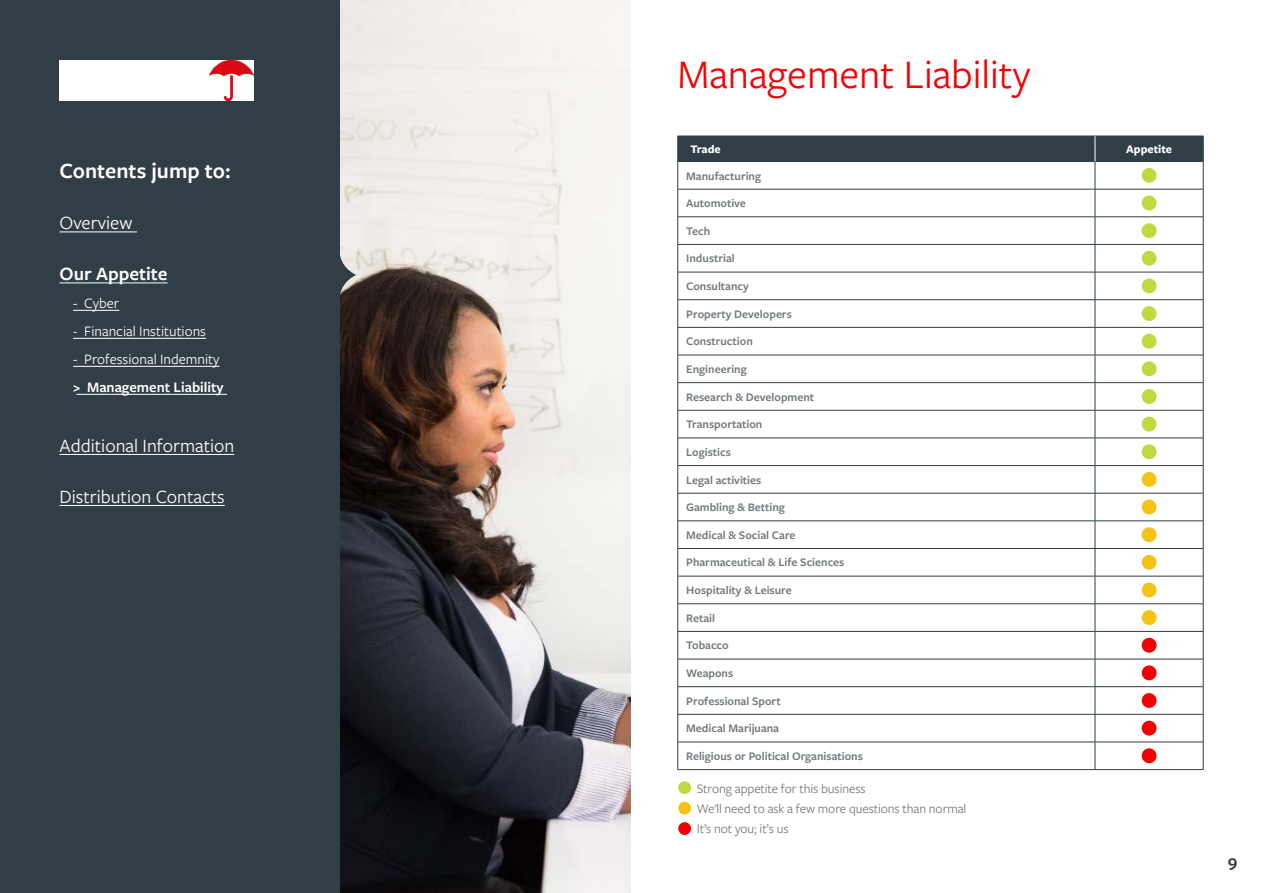
<style>
.page{position:relative;width:1263px;height:893px;background:#fff}
.page>*{position:absolute;margin:0;border:0;box-sizing:border-box;transform-origin:0 0}
.t1{font:42px "Freight Sans Pro";color:#f50002}
.t2{font:600 22.5px "Freight Sans Pro";color:#fff}
.t3{font:19.5px "Freight Sans Pro";color:#fff}
.t4{font:600 19.5px "Freight Sans Pro";color:#fff}
.t5{font:600 18px "Freight Sans Pro";color:#313e46}
.t6{font:15px "Freight Sans Pro";color:#fff}
.t7{font:600 15px "Freight Sans Pro";color:#fff}
.t8{font:13.5px/20.4px "Freight Sans Pro";letter-spacing:-.01em;color:#73797c}
.t9{font:600 12px "Freight Sans Pro";color:#73797c}
.t10{font:700 12px "Freight Sans Pro";color:#fff}
</style>
<div class="page">
<div style="left:0;top:0;width:340px;height:893px;background:#313e46"></div>
<img style="left:60px;top:61px;width:194px;height:39px">
<img style="left:340px;top:0;width:290px;height:893px">
<hr style="left:677px;top:769px;width:418px;height:1px;background:#313e46">
<hr style="left:1095px;top:769px;width:108px;height:1px;background:#313e46">
<svg style="left:677px;top:136px;width:527px;height:633px"></svg>
<div style="left:1142px;top:168px;width:14px;height:15px;background:#c1d841;border-radius:50%"></div>
<div style="left:1142px;top:196px;width:14px;height:14px;background:#c1d841;border-radius:50%"></div>
<div style="left:1142px;top:223px;width:14px;height:15px;background:#c1d841;border-radius:50%"></div>
<div style="left:1142px;top:251px;width:14px;height:15px;background:#c1d841;border-radius:50%"></div>
<div style="left:1142px;top:278px;width:14px;height:15px;background:#c1d841;border-radius:50%"></div>
<div style="left:1142px;top:306px;width:14px;height:15px;background:#c1d841;border-radius:50%"></div>
<div style="left:1142px;top:334px;width:14px;height:15px;background:#c1d841;border-radius:50%"></div>
<div style="left:1142px;top:361px;width:14px;height:15px;background:#c1d841;border-radius:50%"></div>
<div style="left:1142px;top:389px;width:14px;height:15px;background:#c1d841;border-radius:50%"></div>
<div style="left:1142px;top:417px;width:14px;height:15px;background:#c1d841;border-radius:50%"></div>
<div style="left:1142px;top:444px;width:14px;height:15px;background:#c1d841;border-radius:50%"></div>
<div style="left:1142px;top:472px;width:14px;height:15px;background:#f5c318;border-radius:50%"></div>
<div style="left:1142px;top:500px;width:14px;height:14px;background:#f5c318;border-radius:50%"></div>
<div style="left:1142px;top:527px;width:14px;height:15px;background:#f5c318;border-radius:50%"></div>
<div style="left:1142px;top:555px;width:14px;height:15px;background:#f5c318;border-radius:50%"></div>
<div style="left:1142px;top:582px;width:14px;height:15px;background:#f5c318;border-radius:50%"></div>
<div style="left:1142px;top:610px;width:14px;height:15px;background:#f5c318;border-radius:50%"></div>
<div style="left:1142px;top:638px;width:14px;height:15px;background:#f50002;border-radius:50%"></div>
<div style="left:1142px;top:665px;width:14px;height:15px;background:#f50002;border-radius:50%"></div>
<div style="left:1142px;top:693px;width:14px;height:15px;background:#f50002;border-radius:50%"></div>
<div style="left:1142px;top:721px;width:14px;height:15px;background:#f50002;border-radius:50%"></div>
<div style="left:1142px;top:748px;width:14px;height:15px;background:#f50002;border-radius:50%"></div>
<div style="left:678px;top:781px;width:13px;height:13px;background:#c1d841;border-radius:50%"></div>
<div style="left:678px;top:802px;width:13px;height:12px;background:#f5c318;border-radius:50%"></div>
<div style="left:678px;top:822px;width:13px;height:13px;background:#f50002;border-radius:50%"></div>
<hr style="left:60px;top:232px;width:77px;height:1px;background:#fff">
<hr style="left:60px;top:283px;width:108px;height:1px;background:#fff">
<hr style="left:73px;top:310px;width:46px;height:1px;background:#fff">
<hr style="left:73px;top:338px;width:133px;height:1px;background:#fff">
<hr style="left:73px;top:366px;width:147px;height:1px;background:#fff">
<hr style="left:76px;top:394px;width:151px;height:1px;background:#fff">
<hr style="left:60px;top:454px;width:174px;height:1px;background:#fff">
<hr style="left:60px;top:505px;width:165px;height:1px;background:#fff">
<svg style="left:340px;top:218px;width:16px;height:114px;background:#8d8783"></svg>
<h2 class="t2" style="left:60px;top:156px;width:173px">Contents jump to:</h2>
<h3 class="t3" style="left:60px;top:210px;width:75px">Overview</h3>
<h3 class="t4" style="left:60px;top:261px;width:110px">Our Appetite</h3>
<p class="t6" style="left:73px;top:293px;width:48px">- Cyber</p>
<p class="t6" style="left:73px;top:321px;width:135px">- Financial Institutions</p>
<p class="t6" style="left:73px;top:349px;width:148px">- Professional Indemnity</p>
<p class="t7" style="left:73px;top:377px;width:152px">&gt; Management Liability</p>
<h3 class="t3" style="left:60px;top:432px;width:176px">Additional Information</h3>
<h3 class="t3" style="left:60px;top:483px;width:167px">Distribution Contacts</h3>
<h1 class="t1" style="left:677px;top:47px;width:354px">Management Liability</h1>
<p class="t10" style="left:690px;top:141px;width:32px">Trade</p>
<p class="t10" style="left:1126px;top:141px;width:47px">Appetite</p>
<p class="t9" style="left:686px;top:167px;width:76px">Manufacturing</p>
<p class="t9" style="left:686px;top:195px;width:61px">Automotive</p>
<p class="t9" style="left:686px;top:223px;width:26px">Tech</p>
<p class="t9" style="left:686px;top:250px;width:50px">Industrial</p>
<p class="t9" style="left:686px;top:278px;width:64px">Consultancy</p>
<p class="t9" style="left:686px;top:306px;width:107px">Property Developers</p>
<p class="t9" style="left:686px;top:333px;width:68px">Construction</p>
<p class="t9" style="left:686px;top:361px;width:62px">Engineering</p>
<p class="t9" style="left:686px;top:389px;width:129px">Research &amp; Development</p>
<p class="t9" style="left:686px;top:416px;width:78px">Transportation</p>
<p class="t9" style="left:686px;top:444px;width:46px">Logistics</p>
<p class="t9" style="left:686px;top:471px;width:77px">Legal activities</p>
<p class="t9" style="left:686px;top:499px;width:100px">Gambling &amp; Betting</p>
<p class="t9" style="left:686px;top:527px;width:111px">Medical &amp; Social Care</p>
<p class="t9" style="left:686px;top:554px;width:160px">Pharmaceutical &amp; Life Sciences</p>
<p class="t9" style="left:686px;top:582px;width:107px">Hospitality &amp; Leisure</p>
<p class="t9" style="left:686px;top:610px;width:30px">Retail</p>
<p class="t9" style="left:686px;top:637px;width:44px">Tobacco</p>
<p class="t9" style="left:686px;top:665px;width:49px">Weapons</p>
<p class="t9" style="left:686px;top:693px;width:96px">Professional Sport</p>
<p class="t9" style="left:686px;top:720px;width:94px">Medical Marijuana</p>
<p class="t9" style="left:686px;top:748px;width:178px">Religious or Political Organisations</p>
<p class="t8" style="left:697px;top:777px;width:271px">Strong appetite for this business<br>We'll need to ask a few more questions than normal<br>It’s not you; it’s us</p>
<h3 class="t5" style="left:1228px;top:849px;width:11px">9</h3>
</div>
